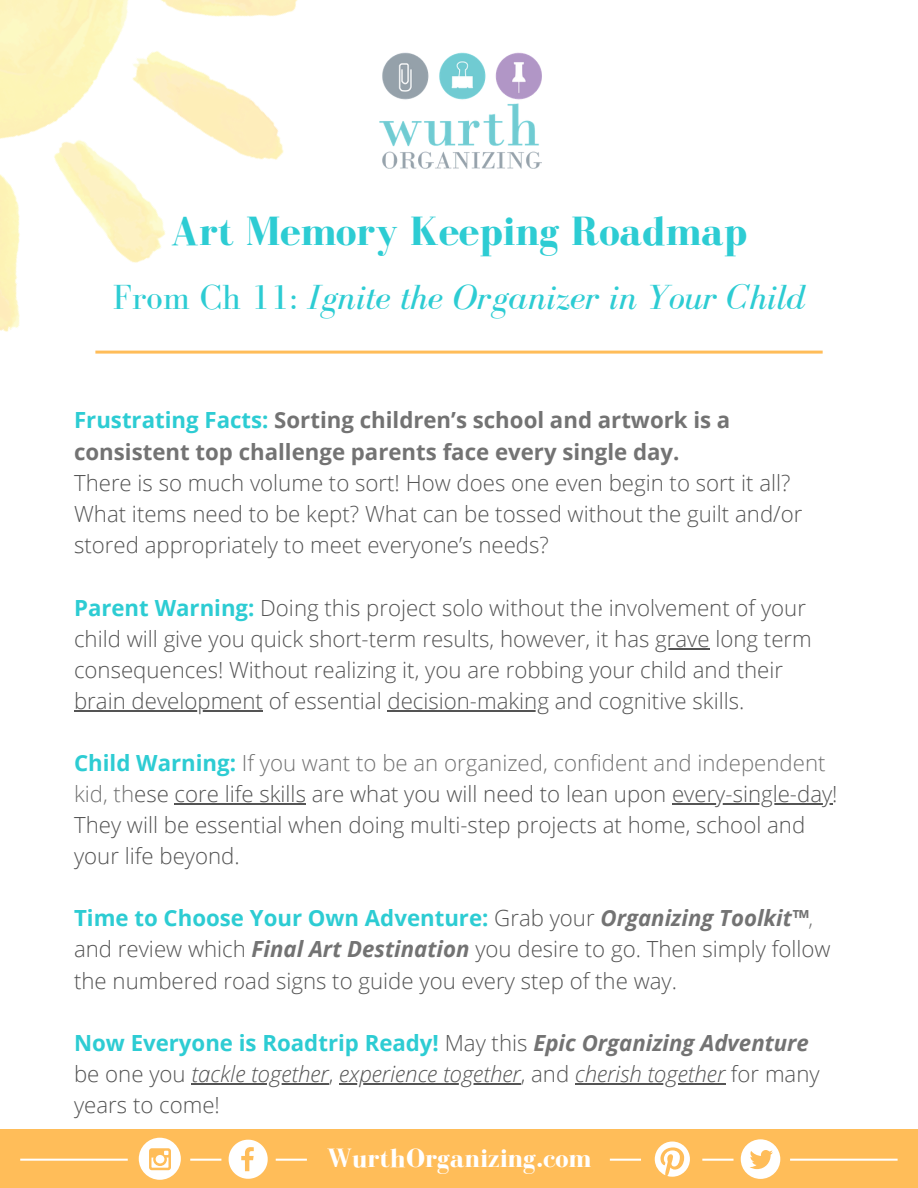
<style>
.page{position:relative;width:918px;height:1188px;background:#fff}
.page>*{position:absolute;margin:0;border:0;box-sizing:border-box;transform-origin:0 0}
.t1{font:700 42px "Bodoni FLF";color:#2dccd3}
.t2{font:italic 35.85px "Bodoni FLF";color:#2dccd3}
.t3{font:700 27px "Bodoni FLF";color:#fff}
.t4{font:300 22.2px/31px "Open Sans";color:#545454}
.t5{font:italic 300 22.2px/31px "Open Sans";color:#545454}
.t6{font:700 22.2px/31px "Open Sans";color:#737373}
.s1{font-style:normal}
.s2{color:#2dccd3}
.s3{font-weight:700;color:#2dccd3}
.s4{color:#737373}
.s5{font-weight:700;font-style:italic;color:#737373}
.s6{font-weight:700;font-style:normal;color:#2dccd3}
.s7{font-weight:700;color:#737373}
</style>
<div class="page">
<img style="left:0;top:0;width:452px;height:351px">
<img style="left:356px;top:31px;width:186px;height:164px">
<svg style="left:95px;top:351px;width:728px;height:3px;background:#ffc56f"></svg>
<div style="left:0;top:1130px;width:918px;height:58px;background:#ffbd59"></div>
<svg style="left:655px;top:1142px;width:35px;height:35px"></svg>
<div style="left:741px;top:1139px;width:39px;height:40px;background:#fff;border-radius:50%"></div>
<svg style="left:750px;top:1150px;width:23px;height:19px"></svg>
<svg style="left:229px;top:1140px;width:39px;height:39px"></svg>
<div style="left:139px;top:1138px;width:42px;height:42px;background:#fff;border-radius:50%"></div>
<svg style="left:149px;top:1148px;width:22px;height:22px"></svg>
<svg style="left:20px;top:1159px;width:108px;height:2px"></svg>
<svg style="left:790px;top:1159px;width:108px;height:2px"></svg>
<svg style="left:190px;top:1159px;width:31px;height:2px"></svg>
<svg style="left:276px;top:1159px;width:31px;height:2px"></svg>
<svg style="left:610px;top:1159px;width:31px;height:2px"></svg>
<svg style="left:702px;top:1159px;width:32px;height:2px"></svg>
<hr style="left:655px;top:648px;width:55px;height:2px;background:#545454">
<hr style="left:74px;top:710px;width:189px;height:2px;background:#545454">
<hr style="left:387px;top:710px;width:162px;height:2px;background:#545454">
<hr style="left:175px;top:803px;width:131px;height:2px;background:#545454">
<hr style="left:672px;top:803px;width:160px;height:2px;background:#545454">
<hr style="left:191px;top:1083px;width:138px;height:1px;background:#545454">
<hr style="left:339px;top:1083px;width:98px;height:1px;background:#545454">
<hr style="left:443px;top:1083px;width:78px;height:1px;background:#545454">
<hr style="left:575px;top:1083px;width:150px;height:1px;background:#545454">
<h1 class="t1" style="left:171px;top:209px;width:578px">Art Memory Keeping Roadmap</h1>
<h2 class="t2" style="left:113px;top:278px;width:694px"><span class="s1">From Ch 11:</span> Ignite the Organizer in Your Child</h2>
<p class="t6" style="left:74px;top:404px;width:658px"><span class="s2">Frustrating Facts:</span> Sorting children’s school and artwork is a consistent top challenge parents face every single day.</p>
<p class="t4" style="left:74px;top:466px;width:730px">There is so much volume to sort! How does one even begin to sort it all?<br>What items need to be kept? What can be tossed without the guilt and/or stored appropriately to meet everyone’s needs?</p>
<p class="t4" style="left:74px;top:592px;width:739px"><span class="s3">Parent Warning:</span> Doing this project solo without the involvement of your child will give you quick short-term results, however, it has grave long term consequences! Without realizing it, you are robbing your child and their brain development of essential decision-making and cognitive skills.</p>
<p class="t4" style="left:74px;top:747px;width:765px"><span class="s3">Child Warning:</span> <span class="s4">If you want to be an organized, confident and independent kid, th</span>ese core life skills are what you will need to lean upon every-single-day!<br>They will be essential when doing multi-step projects at home, school and your life beyond.</p>
<p class="t4" style="left:74px;top:902px;width:758px"><span class="s3">Time to Choose Your Own Adventure:</span> Grab your <span class="s5">Organizing Toolkit™</span><span class="s4">, </span>and review which <span class="s5">Final Art Destination</span> you desire to go. Then simply follow the numbered road signs to guide you every step of the way.</p>
<p class="t5" style="left:74px;top:1026px;width:747px"><span class="s6">Now Everyone is Roadtrip Ready!</span> <span class="s1">May this</span> <span class="s7">Epic Organizing Adventure </span><span class="s1">be one you</span> tackle together<span class="s1">,</span> experience together<span class="s1">, and</span> cherish together <span class="s1">for many years to come!</span></p>
<p class="t3" style="left:327px;top:1143px;width:266px">WurthOrganizing.com</p>
</div>
